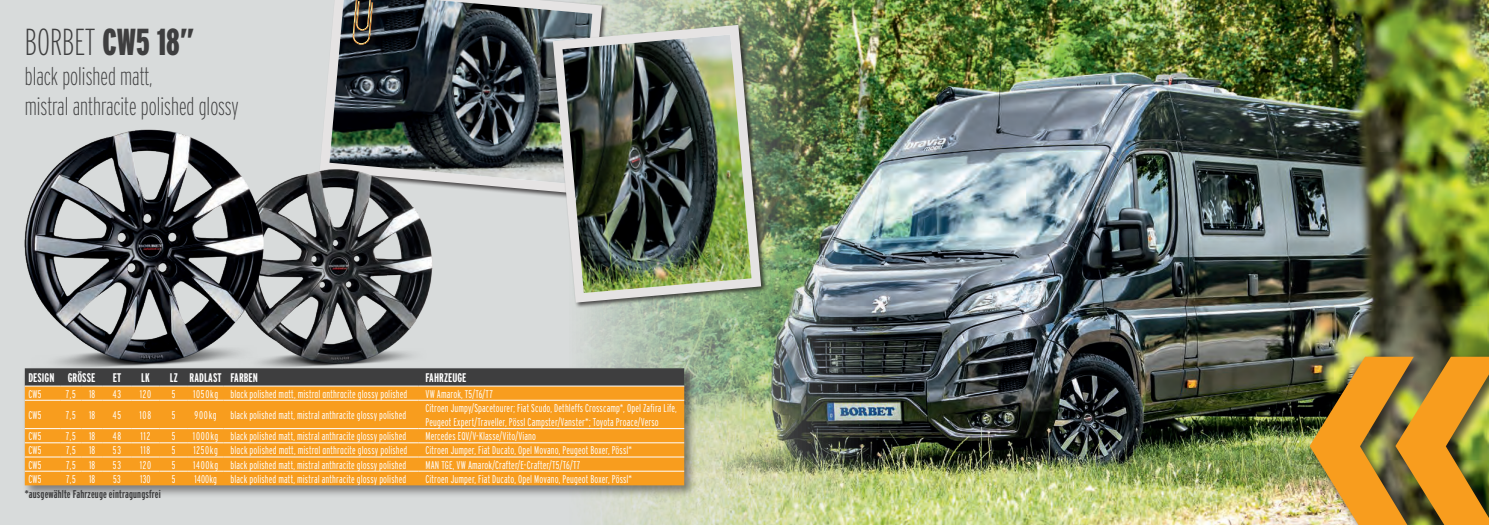
<style>
.page{position:relative;width:1489px;height:525px;background:#fff}
.page>*{position:absolute;margin:0;border:0;box-sizing:border-box;transform-origin:0 0}
.t1{font:200 37.5px "Interstate Compressed";color:#3e3e3f}
.t2{font:200 25px "Interstate Compressed";color:#3e3e3f}
.t3{font:700 12.5px "Interstate Compressed";letter-spacing:.005em;color:#fff}
.t4{font:300 11.25px "Interstate Compressed";letter-spacing:.01em;color:#fff}
.t5{font:700 11.25px "Interstate Compressed";letter-spacing:.01em;color:#3e3e3f}
.s1{font-weight:900}
</style>
<div class="page">
<div style="left:0;top:0;width:1488px;height:524px;background:#d8dbdb"></div>
<img style="left:584px;top:0;width:904px;height:524px">
<svg style="left:321px;top:0;width:281px;height:194px"></svg>
<img style="left:329px;top:0;width:263px;height:184px">
<div style="left:351px;top:0;width:28px;height:51px;background:#231f20;opacity:.75"></div>
<svg style="left:352px;top:0;width:21px;height:45px"></svg>
<div style="left:1307px;top:353px;width:181px;height:171px;background:#231f20;opacity:.75"></div>
<img style="left:1309px;top:356px;width:179px;height:168px">
<div style="left:552px;top:24px;width:215px;height:284px;background:#231f20;opacity:.75"></div>
<img style="left:553px;top:25px;width:208px;height:277px">
<img style="left:562px;top:34px;width:189px;height:259px">
<img style="left:271px;top:161px;width:167px;height:204px">
<img style="left:24px;top:129px;width:247px;height:236px">
<div style="left:22px;top:365px;width:675px;height:132px;background:#231f20;opacity:.5"></div>
<div style="left:25px;top:386px;width:659px;height:99px;background:#f89d1e"></div>
<svg style="left:25px;top:368px;width:659px;height:18px;background:#414142"></svg>
<hr style="left:188px;top:385px;width:35px;height:1px;background:#fff">
<hr style="left:223px;top:385px;width:195px;height:1px;background:#fff">
<hr style="left:418px;top:385px;width:266px;height:1px;background:#fff">
<hr style="left:25px;top:442px;width:35px;height:1px;background:#fff">
<svg style="left:60px;top:442px;width:128px;height:1px"></svg>
<hr style="left:188px;top:442px;width:35px;height:1px;background:#fff">
<hr style="left:223px;top:442px;width:195px;height:1px;background:#fff">
<hr style="left:418px;top:442px;width:266px;height:1px;background:#fff">
<hr style="left:25px;top:399px;width:35px;height:1px;background:#fff">
<svg style="left:60px;top:399px;width:128px;height:1px"></svg>
<hr style="left:188px;top:399px;width:35px;height:1px;background:#fff">
<hr style="left:223px;top:399px;width:195px;height:1px;background:#fff">
<hr style="left:418px;top:399px;width:266px;height:1px;background:#fff">
<hr style="left:25px;top:456px;width:35px;height:1px;background:#fff">
<svg style="left:60px;top:456px;width:128px;height:1px"></svg>
<hr style="left:188px;top:456px;width:35px;height:1px;background:#fff">
<hr style="left:223px;top:456px;width:195px;height:1px;background:#fff">
<hr style="left:418px;top:456px;width:266px;height:1px;background:#fff">
<hr style="left:25px;top:428px;width:35px;height:1px;background:#fff">
<svg style="left:60px;top:428px;width:128px;height:1px"></svg>
<hr style="left:188px;top:428px;width:35px;height:1px;background:#fff">
<hr style="left:223px;top:428px;width:195px;height:1px;background:#fff">
<hr style="left:418px;top:428px;width:266px;height:1px;background:#fff">
<hr style="left:25px;top:470px;width:35px;height:1px;background:#fff">
<svg style="left:60px;top:470px;width:128px;height:1px"></svg>
<hr style="left:188px;top:470px;width:35px;height:1px;background:#fff">
<hr style="left:223px;top:470px;width:195px;height:1px;background:#fff">
<hr style="left:418px;top:470px;width:266px;height:1px;background:#fff">
<p class="t1" style="left:25px;top:21px;width:171px">BORBET <span class="s1">CW5 18”</span></p>
<p class="t2" style="left:25px;top:62px;width:129px">black polished matt,</p>
<p class="t2" style="left:25px;top:92px;width:215px">mistral anthracite polished glossy</p>
<p class="t3" style="left:28px;top:370px;width:28px">DESIGN</p>
<p class="t3" style="left:68px;top:370px;width:29px">GRÖSSE</p>
<p class="t3" style="left:113px;top:370px;width:10px">ET</p>
<p class="t3" style="left:141px;top:370px;width:10px">LK</p>
<p class="t3" style="left:170px;top:370px;width:10px">LZ</p>
<p class="t3" style="left:190px;top:370px;width:33px">RADLAST</p>
<p class="t3" style="left:230px;top:370px;width:29px">FARBEN</p>
<p class="t3" style="left:425px;top:370px;width:43px">FAHRZEUGE</p>
<p class="t4" style="left:28px;top:387px;width:15px">CW5</p>
<p class="t4" style="left:66px;top:387px;width:11px">7,5</p>
<p class="t4" style="left:89px;top:387px;width:8px">18</p>
<p class="t4" style="left:113px;top:387px;width:10px">43</p>
<p class="t4" style="left:140px;top:387px;width:13px">120</p>
<p class="t4" style="left:172px;top:387px;width:5px">5</p>
<p class="t4" style="left:193px;top:387px;width:27px">1050kg</p>
<p class="t4" style="left:230px;top:387px;width:178px">black polished matt, mistral anthracite glossy polished</p>
<p class="t4" style="left:425px;top:387px;width:69px">VW Amarok, T5/T6/T7</p>
<p class="t4" style="left:28px;top:408px;width:15px">CW5</p>
<p class="t4" style="left:66px;top:408px;width:11px">7,5</p>
<p class="t4" style="left:89px;top:408px;width:8px">18</p>
<p class="t4" style="left:113px;top:408px;width:10px">45</p>
<p class="t4" style="left:139px;top:408px;width:13px">108</p>
<p class="t4" style="left:172px;top:408px;width:5px">5</p>
<p class="t4" style="left:195px;top:408px;width:24px">900kg</p>
<p class="t4" style="left:230px;top:408px;width:177px">black polished matt, mistral anthracite glossy polished</p>
<p class="t4" style="left:425px;top:401px;width:253px">Citroen Jumpy/Spacetourer; Fiat Scudo, Dethleffs Crosscamp*, Opel Zafira Life,</p>
<p class="t4" style="left:425px;top:415px;width:235px">Peugeot Expert/Traveller, Pössl Campster/Vanster*; Toyota Proace/Verso</p>
<p class="t4" style="left:28px;top:429px;width:15px">CW5</p>
<p class="t4" style="left:66px;top:429px;width:11px">7,5</p>
<p class="t4" style="left:89px;top:429px;width:8px">18</p>
<p class="t4" style="left:113px;top:429px;width:10px">48</p>
<p class="t4" style="left:140px;top:429px;width:11px">112</p>
<p class="t4" style="left:172px;top:429px;width:5px">5</p>
<p class="t4" style="left:193px;top:429px;width:27px">1000kg</p>
<p class="t4" style="left:230px;top:429px;width:177px">black polished matt, mistral anthracite glossy polished</p>
<p class="t4" style="left:425px;top:429px;width:112px">Mercedes EQV/V-Klasse/Vito/Viano</p>
<p class="t4" style="left:28px;top:444px;width:15px">CW5</p>
<p class="t4" style="left:66px;top:444px;width:11px">7,5</p>
<p class="t4" style="left:89px;top:444px;width:8px">18</p>
<p class="t4" style="left:113px;top:444px;width:10px">53</p>
<p class="t4" style="left:140px;top:444px;width:11px">118</p>
<p class="t4" style="left:172px;top:444px;width:5px">5</p>
<p class="t4" style="left:193px;top:444px;width:26px">1250kg</p>
<p class="t4" style="left:230px;top:444px;width:178px">black polished matt, mistral anthracite glossy polished</p>
<p class="t4" style="left:425px;top:444px;width:208px">Citroen Jumper, Fiat Ducato, Opel Movano, Peugeot Boxer, Pössl*</p>
<p class="t4" style="left:28px;top:458px;width:15px">CW5</p>
<p class="t4" style="left:66px;top:458px;width:11px">7,5</p>
<p class="t4" style="left:89px;top:458px;width:8px">18</p>
<p class="t4" style="left:113px;top:458px;width:10px">53</p>
<p class="t4" style="left:140px;top:458px;width:13px">120</p>
<p class="t4" style="left:172px;top:458px;width:5px">5</p>
<p class="t4" style="left:193px;top:458px;width:27px">1400kg</p>
<p class="t4" style="left:230px;top:458px;width:177px">black polished matt, mistral anthracite glossy polished</p>
<p class="t4" style="left:425px;top:458px;width:156px">MAN TGE, VW Amarok/Crafter/E-Crafter/T5/T6/T7</p>
<p class="t4" style="left:28px;top:472px;width:15px">CW5</p>
<p class="t4" style="left:66px;top:472px;width:11px">7,5</p>
<p class="t4" style="left:89px;top:472px;width:8px">18</p>
<p class="t4" style="left:113px;top:472px;width:9px">53</p>
<p class="t4" style="left:140px;top:472px;width:12px">130</p>
<p class="t4" style="left:172px;top:472px;width:5px">5</p>
<p class="t4" style="left:194px;top:472px;width:24px">1400kg</p>
<p class="t4" style="left:230px;top:472px;width:177px">black polished matt, mistral anthracite glossy polished</p>
<p class="t4" style="left:425px;top:472px;width:208px">Citroen Jumper, Fiat Ducato, Opel Movano, Peugeot Boxer, Pössl*</p>
<p class="t5" style="left:25px;top:487px;width:137px">*ausgewählte Fahrzeuge eintragungsfrei</p>
</div>
